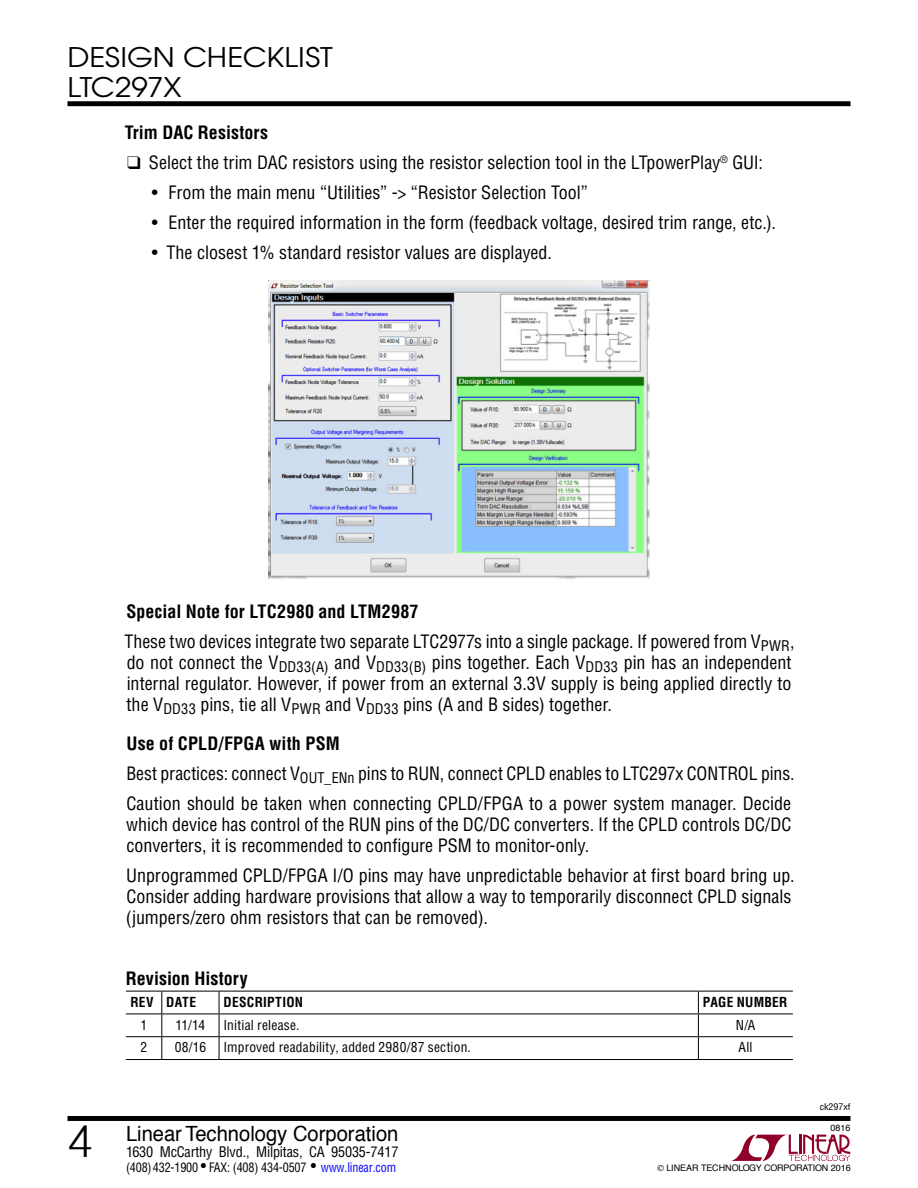
<style>
.page{position:relative;width:918px;height:1188px;background:#fff}
.page>*{position:absolute;margin:0;border:0;box-sizing:border-box;transform-origin:0 0}
.t1{font:300 45px "Helvetica";color:#000}
.t2{font:27px/30px "Avant Garde";color:#000;scale:1.1 1}
.t3{font:21px "Helvetica";color:#000;scale:.96 1}
.t4{font:18px/21px "Linear Helv Cond";color:#000}
.t5{font:700 18px "Linear Helv Cond";color:#000}
.t6{font:14.25px "Linear Helv Cond";letter-spacing:-.01em;color:#000}
.t7{font:13.5px "Linear Helv Cond";letter-spacing:.015em;color:#000}
.t8{font:700 13.5px "Linear Helv Cond";letter-spacing:.02em;color:#000}
.t9{font:12.75px "Linear Helv Cond";letter-spacing:-.01em;color:#000;scale:.95 1}
.t10{font:9px "Helvetica";color:#000}
.t11{font:9px "Linear Helv Cond";color:#000;scale:1.1 1}
.s1{font-weight:700}
.s2{font-style:inherit}
.s3{color:#00f}
</style>
<div class="page">
<svg style="left:731px;top:1135px;width:119px;height:26px"></svg>
<div style="left:68px;top:101px;width:782px;height:5px;background:#000"></div>
<div style="left:68px;top:1116px;width:782px;height:5px;background:#000"></div>
<img style="left:268px;top:281px;width:382px;height:298px">
<hr style="left:126px;top:991px;width:36px;height:1px;background:#000">
<hr style="left:162px;top:991px;width:57px;height:1px;background:#000">
<hr style="left:219px;top:991px;width:479px;height:1px;background:#000">
<hr style="left:698px;top:991px;width:95px;height:1px;background:#000">
<hr style="left:126px;top:1014px;width:36px;height:1px;background:#000">
<hr style="left:162px;top:1014px;width:57px;height:1px;background:#000">
<hr style="left:219px;top:1014px;width:479px;height:1px;background:#000">
<hr style="left:698px;top:1014px;width:95px;height:1px;background:#000">
<hr style="left:126px;top:1036px;width:36px;height:1px;background:#000">
<hr style="left:162px;top:1036px;width:57px;height:1px;background:#000">
<svg style="left:161px;top:991px;width:1px;height:68px"></svg>
<hr style="left:219px;top:1036px;width:479px;height:1px;background:#000">
<svg style="left:219px;top:991px;width:1px;height:68px"></svg>
<hr style="left:698px;top:1036px;width:95px;height:1px;background:#000">
<svg style="left:698px;top:991px;width:1px;height:68px"></svg>
<hr style="left:126px;top:1059px;width:36px;height:1px;background:#000">
<hr style="left:162px;top:1059px;width:57px;height:1px;background:#000">
<hr style="left:219px;top:1059px;width:479px;height:1px;background:#000">
<hr style="left:698px;top:1059px;width:95px;height:1px;background:#000">
<h2 class="t2" style="left:68px;top:42px;width:243px">DESIGN CHECKLIST<br>LTC297X</h2>
<p class="t5" style="left:125px;top:121px;width:145px">Trim DAC Resistors</p>
<p class="t4" style="left:127px;top:152px;width:637px">❑ Select the trim DAC resistors using the resistor selection tool in the LTpowerPlay<sup>®</sup> GUI:</p>
<p class="t4" style="left:152px;top:182px;width:438px">• From the main menu “Utilities” -&gt; “Resistor Selection Tool”</p>
<p class="t4" style="left:152px;top:212px;width:626px">• Enter the required information in the form (feedback voltage, desired trim range, etc.).</p>
<p class="t4" style="left:152px;top:242px;width:402px">• The closest 1% standard resistor values are displayed.</p>
<p class="t4" style="left:124px;top:596px;width:672px;line-height:30px"><span class="s1">Special Note for LTC2980 and LTM2987<br></span>These two devices integrate two separate LTC2977s into a single package. If powered from V<sub>PWR</sub>,</p>
<p class="t4" style="left:127px;top:651px;width:666px;text-align:justify">do not connect the V<sub>DD33(A)</sub> and V<sub>DD33(B)</sub> pins together. Each V<sub>DD33</sub> pin has an independent internal regulator. However, if power from an external 3.3V supply is being applied directly to the V<sub>DD33</sub> pins, tie all V<sub>PWR</sub> and V<sub>DD33</sub> pins (A and B sides) together.</p>
<p class="t4" style="left:126px;top:728px;width:670px;line-height:30px"><span class="s1">Use of CPLD/FPGA with PSM<br></span>Best practices: connect V<sub>OUT_ENn</sub> pins to RUN, connect CPLD enables to LTC297x CONTROL pins.<br>Caution should be taken when connecting CPLD/FPGA to a power system manager. Decide</p>
<p class="t4" style="left:126px;top:813px;width:667px">which device has control of the RUN pins of the DC/DC converters. If the CPLD controls DC/DC converters, it is recommended to configure PSM to monitor-only.</p>
<p class="t4" style="left:126px;top:864px;width:670px">Unprogrammed CPLD/FPGA I/O pins may have unpredictable behavior at first board bring up.<br>Consider adding hardware provisions that allow a way to temporarily disconnect CPLD signals (jumpers/zero ohm resistors that can be removed).</p>
<h1 class="t1" style="left:68px;top:1103px;width:27px">4</h1>
<p class="t5" style="left:126px;top:967px;width:123px">Revision History</p>
<p class="t8" style="left:130px;top:994px;width:67px">REV DATE</p>
<p class="t8" style="left:224px;top:994px;width:81px">DESCRIPTION</p>
<p class="t8" style="left:703px;top:994px;width:86px">PAGE NUMBER</p>
<p class="t7" style="left:140px;top:1016px;width:8px">1</p>
<p class="t7" style="left:176px;top:1016px;width:31px">11/14</p>
<p class="t7" style="left:224px;top:1016px;width:78px">Initial release.</p>
<p class="t7" style="left:736px;top:1016px;width:21px">N/A</p>
<p class="t7" style="left:140px;top:1039px;width:8px">2</p>
<p class="t7" style="left:175px;top:1039px;width:33px">08/16</p>
<p class="t7" style="left:224px;top:1039px;width:249px">Improved readability, added 2980/87 section.</p>
<p class="t7" style="left:739px;top:1039px;width:15px">All</p>
<p class="t11" style="left:820px;top:1102px;width:29px">ck297xf</p>
<p class="t3" style="left:126px;top:1117px;width:285px">Linear Technology Corporation</p>
<p class="t6" style="left:126px;top:1142px;width:274px">1630 McCarthy Blvd., Milpitas, CA 95035-7417</p>
<p class="t9" style="left:126px;top:1159px;width:286px">(408) 432-1900 ● <span class="s2">FAX</span>: (408) 434-0507 ● <span class="s3">www.linear.com</span></p>
<p class="t10" style="left:831px;top:1120px;width:22px">0816</p>
<p class="t10" style="left:667px;top:1161px;width:186px">LINEAR TECHNOLOGY CORPORATION 2016</p>
</div>
